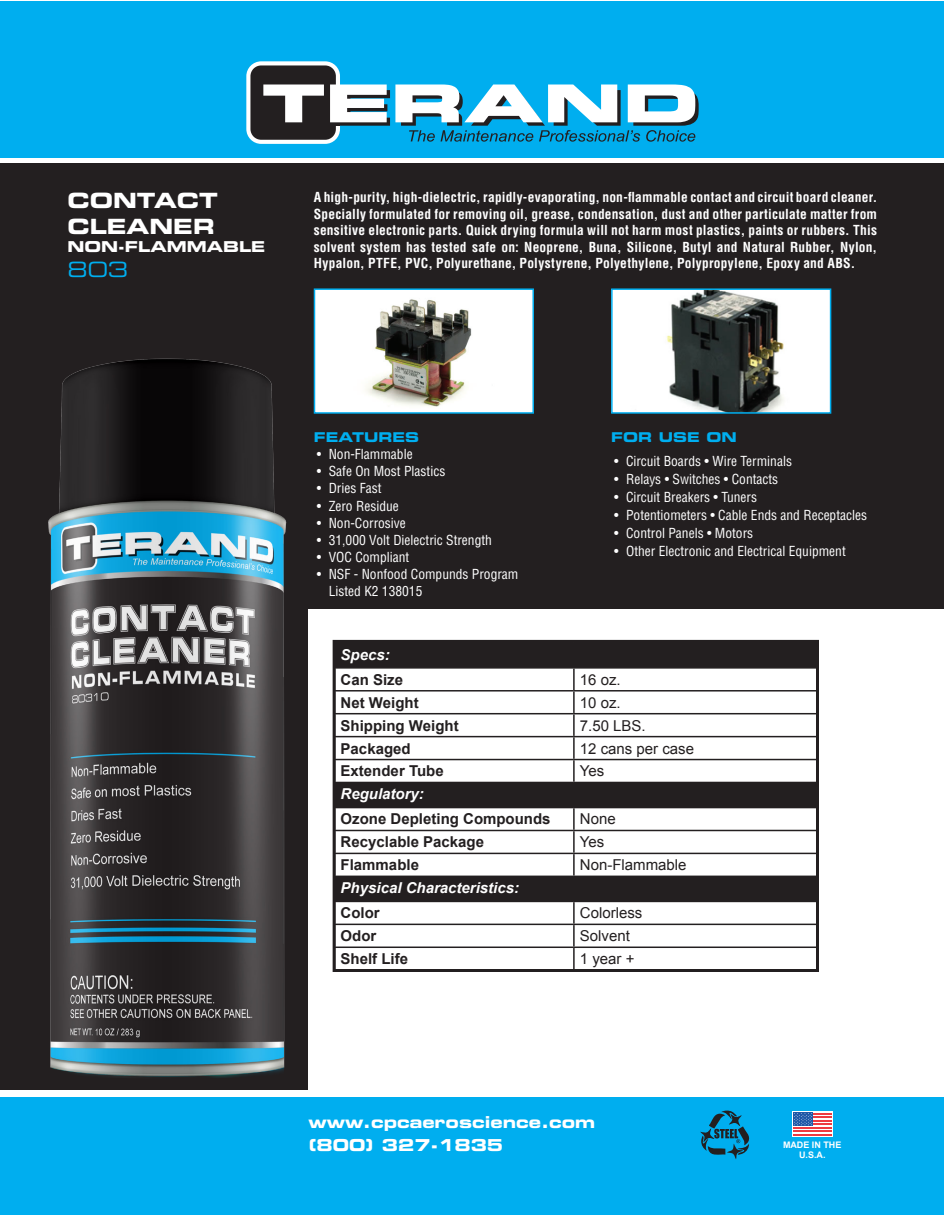
<style>
.page{position:relative;width:945px;height:1215px;background:#fff}
.page>*{position:absolute;margin:0;border:0;box-sizing:border-box;transform-origin:0 0}
.t1{font:21px "Eurostile Bold Extended Two";color:#fff}
.t2{font:21px "Eurostile Extended Two";color:#00aeef}
.t3{font:16.5px "Eurostile Bold Extended Two";color:#fff}
.t4{font:700 15px "Arial";color:#231f20}
.t5{font:15px "Arial";color:#231f20}
.t6{font:italic 700 15px "Arial";color:#fff}
.t7{font:15px "Eurostile Bold Extended Two";color:#fff}
.t8{font:700 condensed 13.5px/16.5px "Helvetica";letter-spacing:.02em;color:#fff;text-align:justify}
.t9{font:condensed 13.5px/17.1px "Helvetica";color:#fff}
.t10{font:13.5px "Eurostile Bold Extended Two";color:#00aeef}
.t11{font:700 9px/10.8px "Arial";color:#fff;text-align:center}
</style>
<div class="page">
<div style="left:1px;top:163px;width:943px;height:927px;background:#231f20"></div>
<div style="left:1px;top:1px;width:943px;height:157px;background:#00aeef"></div>
<div style="left:308px;top:609px;width:637px;height:606px;background:#fff"></div>
<div style="left:1px;top:1097px;width:943px;height:118px;background:#00aeef"></div>
<svg style="left:246px;top:61px;width:453px;height:83px"></svg>
<img style="left:317px;top:291px;width:214px;height:120px">
<div style="left:314px;top:288px;width:220px;height:126px;border:2px solid #00aeef"></div>
<img style="left:614px;top:291px;width:214px;height:120px">
<div style="left:611px;top:288px;width:220px;height:126px;border:2px solid #00aeef"></div>
<svg style="left:700px;top:1110px;width:50px;height:49px"></svg>
<svg style="left:792px;top:1112px;width:40px;height:25px"></svg>
<svg style="left:794px;top:1114px;width:37px;height:20px"></svg>
<hr style="left:793px;top:1113px;width:38px;height:1px;background:#ee3a41">
<hr style="left:793px;top:1116px;width:38px;height:2px;background:#ee3a41">
<hr style="left:793px;top:1120px;width:38px;height:2px;background:#ee3a41">
<hr style="left:793px;top:1123px;width:38px;height:2px;background:#ee3a41">
<hr style="left:793px;top:1127px;width:38px;height:2px;background:#ee3a41">
<hr style="left:793px;top:1131px;width:38px;height:1px;background:#ee3a41">
<hr style="left:793px;top:1134px;width:38px;height:2px;background:#ee3a41">
<svg style="left:793px;top:1113px;width:20px;height:13px"></svg>
<svg style="left:794px;top:1113px;width:18px;height:12px"></svg>
<svg style="left:339px;top:644px;width:476px;height:257px"></svg>
<hr style="left:573px;top:644px;width:2px;height:23px;background:#231f20">
<hr style="left:334px;top:667px;width:240px;height:2px;background:#231f20">
<hr style="left:574px;top:667px;width:244px;height:2px;background:#231f20">
<hr style="left:573px;top:669px;width:2px;height:21px;background:#231f20">
<hr style="left:334px;top:690px;width:240px;height:2px;background:#231f20">
<hr style="left:574px;top:690px;width:244px;height:2px;background:#231f20">
<hr style="left:573px;top:692px;width:2px;height:21px;background:#231f20">
<hr style="left:334px;top:713px;width:240px;height:1px;background:#231f20">
<hr style="left:574px;top:713px;width:244px;height:1px;background:#231f20">
<hr style="left:573px;top:714px;width:2px;height:22px;background:#231f20">
<hr style="left:334px;top:736px;width:240px;height:1px;background:#231f20">
<hr style="left:574px;top:736px;width:244px;height:1px;background:#231f20">
<hr style="left:573px;top:737px;width:2px;height:22px;background:#231f20">
<hr style="left:334px;top:759px;width:240px;height:1px;background:#231f20">
<hr style="left:574px;top:759px;width:244px;height:1px;background:#231f20">
<hr style="left:573px;top:760px;width:2px;height:22px;background:#231f20">
<hr style="left:334px;top:782px;width:240px;height:1px;background:#231f20">
<hr style="left:574px;top:782px;width:244px;height:1px;background:#231f20">
<hr style="left:573px;top:783px;width:2px;height:24px;background:#231f20">
<hr style="left:334px;top:807px;width:240px;height:1px;background:#231f20">
<hr style="left:574px;top:807px;width:244px;height:1px;background:#231f20">
<hr style="left:573px;top:808px;width:2px;height:22px;background:#231f20">
<hr style="left:334px;top:830px;width:240px;height:1px;background:#231f20">
<hr style="left:574px;top:830px;width:244px;height:1px;background:#231f20">
<hr style="left:573px;top:831px;width:2px;height:22px;background:#231f20">
<hr style="left:334px;top:853px;width:240px;height:1px;background:#231f20">
<hr style="left:574px;top:853px;width:244px;height:1px;background:#231f20">
<hr style="left:573px;top:854px;width:2px;height:22px;background:#231f20">
<hr style="left:334px;top:876px;width:240px;height:1px;background:#231f20">
<hr style="left:574px;top:876px;width:244px;height:1px;background:#231f20">
<hr style="left:573px;top:877px;width:2px;height:24px;background:#231f20">
<hr style="left:334px;top:901px;width:240px;height:1px;background:#231f20">
<hr style="left:574px;top:901px;width:244px;height:1px;background:#231f20">
<hr style="left:573px;top:902px;width:2px;height:22px;background:#231f20">
<hr style="left:334px;top:924px;width:240px;height:1px;background:#231f20">
<hr style="left:574px;top:924px;width:244px;height:1px;background:#231f20">
<hr style="left:573px;top:925px;width:2px;height:22px;background:#231f20">
<hr style="left:334px;top:947px;width:240px;height:1px;background:#231f20">
<hr style="left:574px;top:947px;width:244px;height:1px;background:#231f20">
<hr style="left:573px;top:948px;width:2px;height:21px;background:#231f20">
<div style="left:333px;top:640px;width:486px;height:332px;border:3px solid #231f20"></div>
<img style="left:48px;top:350px;width:291px;height:728px">
<p class="t1" style="left:68px;top:186px;width:152px">CONTACT</p>
<p class="t1" style="left:68px;top:211px;width:149px">CLEANER</p>
<p class="t7" style="left:68px;top:236px;width:199px">NON-FLAMMABLE</p>
<p class="t2" style="left:68px;top:255px;width:62px">803</p>
<p class="t8" style="left:314px;top:189px;width:565px">A high-purity, high-dielectric, rapidly-evaporating, non-flammable contact and circuit board cleaner.<br>Specially formulated for removing oil, grease, condensation, dust and other particulate matter from sensitive electronic parts. Quick drying formula will not harm most plastics, paints or rubbers. This solvent system has tested safe on: Neoprene, Buna, Silicone, Butyl and Natural Rubber, Nylon, Hypalon, PTFE, PVC, Polyurethane, Polystyrene, Polyethylene, Polypropylene, Epoxy and ABS.</p>
<p class="t10" style="left:314px;top:428px;width:107px">FEATURES</p>
<p class="t9" style="left:317px;top:446px;width:97px">• Non-Flammable</p>
<p class="t9" style="left:317px;top:463px;width:130px">• Safe On Most Plastics</p>
<p class="t9" style="left:317px;top:480px;width:66px">• Dries Fast</p>
<p class="t9" style="left:317px;top:497px;width:84px">• Zero Residue</p>
<p class="t9" style="left:317px;top:514px;width:91px">• Non-Corrosive</p>
<p class="t9" style="left:317px;top:531px;width:177px">• 31,000 Volt Dielectric Strength</p>
<p class="t9" style="left:317px;top:548px;width:94px">• VOC Compliant</p>
<p class="t9" style="left:329px;top:565px;width:191px;text-indent:-12px">• NSF - Nonfood Compunds Program<br>Listed K2 138015</p>
<p class="t10" style="left:611px;top:428px;width:127px">FOR USE ON</p>
<p class="t9" style="left:614px;top:452px;width:179px">• Circuit Boards • Wire Terminals</p>
<p class="t9" style="left:614px;top:470px;width:166px">• Relays • Switches • Contacts</p>
<p class="t9" style="left:614px;top:488px;width:145px">• Circuit Breakers • Tuners</p>
<p class="t9" style="left:614px;top:506px;width:255px">• Potentiometers • Cable Ends and Receptacles</p>
<p class="t9" style="left:614px;top:524px;width:141px">• Control Panels • Motors</p>
<p class="t9" style="left:614px;top:542px;width:233px">• Other Electronic and Electrical Equipment</p>
<p class="t6" style="left:341px;top:644px;width:51px">Specs:</p>
<p class="t4" style="left:341px;top:670px;width:64px">Can Size</p>
<p class="t5" style="left:580px;top:670px;width:42px">16 oz.</p>
<p class="t4" style="left:341px;top:693px;width:80px">Net Weight</p>
<p class="t5" style="left:580px;top:693px;width:42px">10 oz.</p>
<p class="t4" style="left:341px;top:715px;width:120px">Shipping Weight</p>
<p class="t5" style="left:580px;top:716px;width:67px">7.50 LBS.</p>
<p class="t4" style="left:341px;top:738px;width:72px">Packaged</p>
<p class="t5" style="left:580px;top:738px;width:116px">12 cans per case</p>
<p class="t4" style="left:341px;top:761px;width:105px">Extender Tube</p>
<p class="t5" style="left:580px;top:761px;width:26px">Yes</p>
<p class="t6" style="left:341px;top:784px;width:85px">Regulatory:</p>
<p class="t4" style="left:341px;top:809px;width:212px">Ozone Depleting Compounds</p>
<p class="t5" style="left:580px;top:809px;width:37px">None</p>
<p class="t4" style="left:341px;top:832px;width:145px">Recyclable Package</p>
<p class="t5" style="left:580px;top:832px;width:26px">Yes</p>
<p class="t4" style="left:341px;top:855px;width:80px">Flammable</p>
<p class="t5" style="left:580px;top:855px;width:108px">Non-Flammable</p>
<p class="t6" style="left:341px;top:878px;width:180px">Physical Characteristics:</p>
<p class="t4" style="left:341px;top:903px;width:41px">Color</p>
<p class="t5" style="left:580px;top:903px;width:64px">Colorless</p>
<p class="t4" style="left:341px;top:926px;width:37px">Odor</p>
<p class="t5" style="left:580px;top:926px;width:52px">Solvent</p>
<p class="t4" style="left:341px;top:949px;width:69px">Shelf Life</p>
<p class="t5" style="left:580px;top:949px;width:56px">1 year +</p>
<p class="t3" style="left:308px;top:1111px;width:288px">www.cpcaeroscience.com</p>
<p class="t3" style="left:308px;top:1133px;width:196px">(800) 327-1835</p>
<p class="t11" style="left:783px;top:1139px;width:60px">MADE IN THE<br>U.S.A.</p>
</div>
